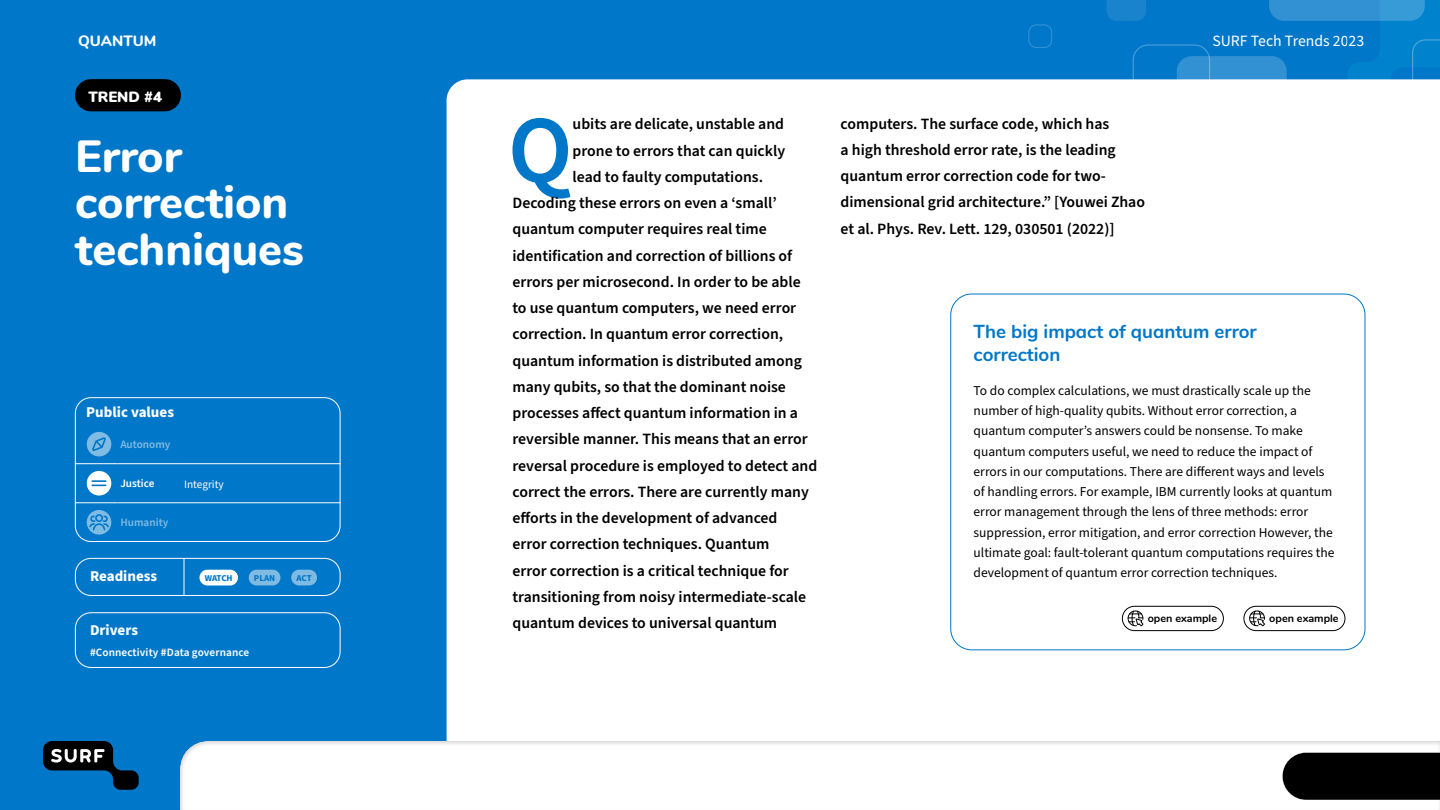
<style>
.page{position:relative;width:1440px;height:810px;background:#0077c8}
.page>*{position:absolute;margin:0;border:0;box-sizing:border-box;transform-origin:0 0}
.t1{font:600 96px "Source Sans Pro";color:#0077c8}
.t2{font:800 45px/46.5px "Nunito";color:#fff}
.t3{font:700 18.75px/23.6px "Nunito";color:#0077c8}
.t4{font:600 15.75px/26.2px "Source Sans Pro";color:#000}
.t5{font:15.75px "Source Sans Pro";color:#fff}
.t6{font:700 15px "Source Sans Pro";color:#fff}
.t7{font:800 15px "Nunito";color:#fff}
.t8{font:900 14.85px "Nunito";color:#fff}
.t9{font:13.5px/20.2px "Source Sans Pro";color:#000}
.t10{font:600 11.25px "Source Sans Pro";color:#fff}
.t11{font:11.25px "Source Sans Pro";color:#fff}
.t12{font:700 10.8px "Nunito";color:#000}
.t13{font:700 9px "Source Sans Pro";letter-spacing:-.01em;color:#0077c8}
</style>
<div class="page">
<div style="left:447px;top:79px;width:993px;height:657px;background:#fff"></div>
<div style="left:75px;top:397px;width:265px;height:145px;border:1px solid #fff;border-radius:16px"></div>
<hr style="left:75px;top:463px;width:42px;height:1px;background:#fff">
<hr style="left:117px;top:463px;width:64px;height:1px;background:#fff">
<hr style="left:181px;top:463px;width:159px;height:1px;background:#fff">
<hr style="left:75px;top:502px;width:42px;height:1px;background:#fff">
<hr style="left:117px;top:502px;width:64px;height:1px;background:#fff">
<hr style="left:181px;top:502px;width:159px;height:1px;background:#fff">
<svg style="left:87px;top:471px;width:24px;height:25px"></svg>
<div style="left:75px;top:558px;width:265px;height:38px;border:1px solid #fff;border-radius:16px"></div>
<div style="left:75px;top:612px;width:265px;height:56px;border:1px solid #fff;border-radius:16px"></div>
<hr style="left:184px;top:558px;width:1px;height:38px;background:#fff">
<div style="left:75px;top:79px;width:106px;height:32px;background:#000;border-radius:16px"></div>
<div style="left:199px;top:570px;width:39px;height:15px;border:6px solid #fff;border-radius:5px"></div>
<div style="left:205px;top:571px;width:28px;height:12px;background:#fff"></div>
<div style="left:249px;top:570px;width:31px;height:15px;border:6px solid #fff;border-radius:5px"></div>
<div style="left:254px;top:571px;width:21px;height:12px;background:#7fbae3"></div>
<div style="left:291px;top:570px;width:26px;height:15px;border:6px solid #fff;border-radius:5px"></div>
<div style="left:296px;top:571px;width:16px;height:12px;background:#7fbae3"></div>
<svg style="left:1248px;top:610px;width:17px;height:17px"></svg>
<div style="left:1243px;top:606px;width:102px;height:25px;border:1px solid #000;border-radius:12px"></div>
<svg style="left:1127px;top:610px;width:17px;height:17px"></svg>
<div style="left:1122px;top:606px;width:102px;height:25px;border:1px solid #000;border-radius:12px"></div>
<div style="left:1028px;top:24px;width:24px;height:24px;border:1px solid #fff;border-radius:8px"></div>
<svg style="left:1107px;top:0;width:333px;height:79px"></svg>
<div style="left:174px;top:736px;width:1266px;height:74px;background:#000;opacity:.2"></div>
<svg style="left:43px;top:741px;width:96px;height:49px"></svg>
<p class="t7" style="left:78px;top:29px;width:80px">QUANTUM</p>
<p class="t5" style="left:1212px;top:30px;width:153px">SURF Tech Trends 2023</p>
<p class="t8" style="left:88px;top:86px;width:75px">TREND #4</p>
<h2 class="t2" style="left:75px;top:130px;width:231px">Error correction techniques</h2>
<p class="t6" style="left:86px;top:402px;width:89px">Public values</p>
<p class="t10" style="left:120px;top:436px;width:52px">Autonomy</p>
<p class="t10" style="left:120px;top:476px;width:36px">Justice</p>
<p class="t11" style="left:184px;top:477px;width:41px">Integrity</p>
<p class="t10" style="left:120px;top:515px;width:50px">Humanity</p>
<p class="t6" style="left:90px;top:565px;width:69px">Readiness</p>
<p class="t13" style="left:205px;top:572px;width:29px">WATCH</p>
<p class="t13" style="left:254px;top:572px;width:23px">PLAN</p>
<p class="t13" style="left:296px;top:572px;width:17px">ACT</p>
<p class="t6" style="left:90px;top:619px;width:50px">Drivers</p>
<p class="t10" style="left:90px;top:645px;width:161px">#Connectivity #Data governance</p>
<h1 class="t1" style="left:508px;top:86px;width:66px">Q</h1>
<p class="t4" style="left:573px;top:112px;width:213px">ubits are delicate, unstable and</p>
<p class="t4" style="left:573px;top:138px;width:214px">prone to errors that can quickly</p>
<p class="t4" style="left:573px;top:164px;width:192px">lead to faulty computations.</p>
<p class="t4" style="left:512px;top:190px;width:266px">Decoding these errors on even a ‘small’</p>
<p class="t4" style="left:512px;top:217px;width:256px">quantum computer requires real time</p>
<p class="t4" style="left:512px;top:243px;width:281px">identification and correction of billions of</p>
<p class="t4" style="left:512px;top:269px;width:290px">errors per microsecond. In order to be able</p>
<p class="t4" style="left:512px;top:295px;width:285px">to use quantum computers, we need error</p>
<p class="t4" style="left:512px;top:322px;width:272px">correction. In quantum error correction,</p>
<p class="t4" style="left:512px;top:348px;width:291px">quantum information is distributed among</p>
<p class="t4" style="left:512px;top:374px;width:275px">many qubits, so that the dominant noise</p>
<p class="t4" style="left:512px;top:400px;width:287px">processes affect quantum information in a</p>
<p class="t4" style="left:512px;top:427px;width:297px">reversible manner. This means that an error</p>
<p class="t4" style="left:512px;top:453px;width:306px">reversal procedure is employed to detect and</p>
<p class="t4" style="left:512px;top:479px;width:298px">correct the errors. There are currently many</p>
<p class="t4" style="left:512px;top:505px;width:266px">efforts in the development of advanced</p>
<p class="t4" style="left:512px;top:532px;width:258px">error correction techniques. Quantum</p>
<p class="t4" style="left:512px;top:558px;width:278px">error correction is a critical technique for</p>
<p class="t4" style="left:512px;top:584px;width:295px">transitioning from noisy intermediate-scale</p>
<p class="t4" style="left:512px;top:610px;width:266px">quantum devices to universal quantum</p>
<p class="t4" style="left:841px;top:111px;width:306px">computers. The surface code, which has<br>a high threshold error rate, is the leading quantum error correction code for two&shy;dimensional grid architecture.” [Youwei Zhao et al. Phys. Rev. Lett. 129, 030501 (2022)]</p>
<p class="t3" style="left:974px;top:318px;width:285px">The big impact of quantum error correction</p>
<p class="t9" style="left:974px;top:381px;width:362px">To do complex calculations, we must drastically scale up the number of high-quality qubits. Without error correction, a quantum computer’s answers could be nonsense. To make quantum computers useful, we need to reduce the impact of errors in our computations. There are different ways and levels of handling errors. For example, IBM currently looks at quantum error management through the lens of three methods: error suppression, error mitigation, and error correction However, the ultimate goal: fault-tolerant quantum computations requires the development of quantum error correction techniques.</p>
<p class="t12" style="left:1148px;top:611px;width:71px">open example</p>
<p class="t12" style="left:1269px;top:611px;width:71px">open example</p>
</div>
